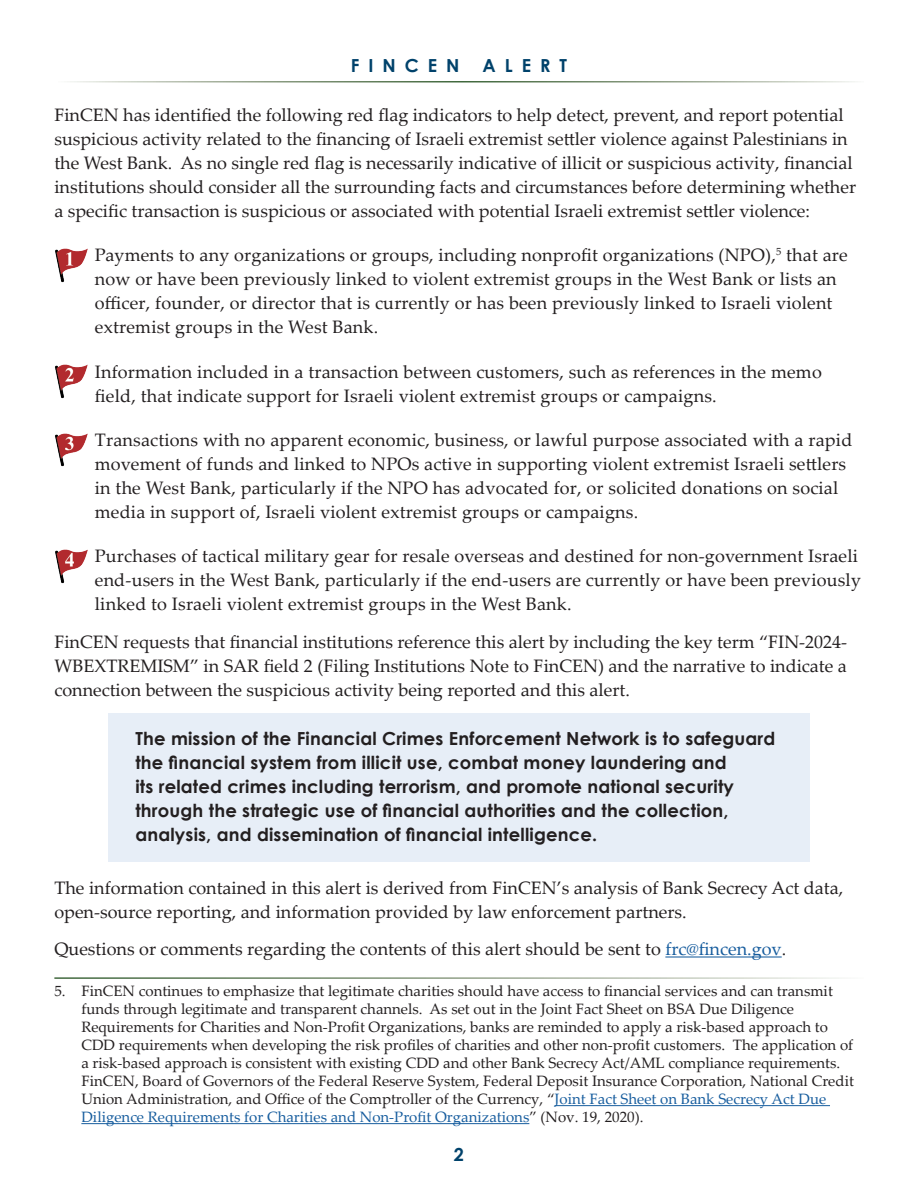
<style>
.page{position:relative;width:918px;height:1188px;background:#fff}
.page>*{position:absolute;margin:0;border:0;box-sizing:border-box;transform-origin:0 0}
.red_flag_blank{font:18px/24px "Palatino Linotype";letter-spacing:.01em;color:#231f20}
.Text{font:18px/24px "Palatino Linotype";color:#231f20}
.Mission{font:700 18px/24px "Century Gothic";letter-spacing:.01em;color:#231f20}
.t1{font:700 18px "Century Gothic";letter-spacing:.5em;color:#00426b}
.Footnote_-_Auto{font:15px/18px "Palatino Linotype";color:#231f20}
.s1{color:#175d9e}
</style>
<div class="page">
<div style="left:108px;top:713px;width:702px;height:149px;background:#e7eef7"></div>
<hr style="left:665px;top:956px;width:117px;height:2px;background:#175d9e">
<img style="left:55px;top:249px;width:33px;height:33px">
<img style="left:55px;top:365px;width:33px;height:34px">
<img style="left:55px;top:433px;width:33px;height:34px">
<img style="left:55px;top:549px;width:33px;height:34px">
<hr style="left:555px;top:1105px;width:275px;height:1px;background:#175d9e">
<hr style="left:81px;top:1123px;width:448px;height:1px;background:#175d9e">
<p class="t1" style="left:351px;top:52px;width:110px">FINCEN</p>
<p class="t1" style="left:483px;top:52px;width:86px">ALERT</p>
<p class="Text" style="left:54px;top:102px;width:803px">FinCEN has identified the following red flag indicators to help detect, prevent, and report potential suspicious activity related to the financing of Israeli extremist settler violence against Palestinians in the West Bank. As no single red flag is necessarily indicative of illicit or suspicious activity, financial institutions should consider all the surrounding facts and circumstances before determining whether a specific transaction is suspicious or associated with potential Israeli extremist settler violence:</p>
<p class="red_flag_blank" style="left:95px;top:243px;width:754px">Payments to any organizations or groups, including nonprofit organizations (NPO),<sup>5</sup> that are now or have been previously linked to violent extremist groups in the West Bank or lists an officer, founder, or director that is currently or has been previously linked to Israeli violent extremist groups in the West Bank.</p>
<p class="red_flag_blank" style="left:95px;top:359px;width:728px">Information included in a transaction between customers, such as references in the memo field, that indicate support for Israeli violent extremist groups or campaigns.</p>
<p class="red_flag_blank" style="left:95px;top:427px;width:759px">Transactions with no apparent economic, business, or lawful purpose associated with a rapid movement of funds and linked to NPOs active in supporting violent extremist Israeli settlers in the West Bank, particularly if the NPO has advocated for, or solicited donations on social media in support of, Israeli violent extremist groups or campaigns.</p>
<p class="red_flag_blank" style="left:95px;top:543px;width:768px">Purchases of tactical military gear for resale overseas and destined for non-government Israeli end-users in the West Bank, particularly if the end-users are currently or have been previously linked to Israeli violent extremist groups in the West Bank.</p>
<p class="Text" style="left:54px;top:629px;width:794px;text-align:justify">FinCEN requests that financial institutions reference this alert by including the key term “FIN-2024- WBEXTREMISM” in SAR field 2 (Filing Institutions Note to FinCEN) and the narrative to indicate a connection between the suspicious activity being reported and this alert.</p>
<p class="Mission" style="left:135px;top:726px;width:642px">The mission of the Financial Crimes Enforcement Network is to safeguard the financial system from illicit use, combat money laundering and<br>its related crimes including terrorism, and promote national security through the strategic use of financial authorities and the collection, analysis, and dissemination of financial intelligence.</p>
<p class="Text" style="left:54px;top:875px;width:790px">The information contained in this alert is derived from FinCEN’s analysis of Bank Secrecy Act data, open-source reporting, and information provided by law enforcement partners.</p>
<p class="Text" style="left:54px;top:936px;width:733px">Questions or comments regarding the contents of this alert should be sent to <span class="s1">frc@fincen.gov</span>.</p>
<p class="Footnote_-_Auto" style="left:81px;top:981px;width:774px;text-indent:-27px">5. FinCEN continues to emphasize that legitimate charities should have access to financial services and can transmit funds through legitimate and transparent channels. As set out in the Joint Fact Sheet on BSA Due Diligence Requirements for Charities and Non-Profit Organizations, banks are reminded to apply a risk-based approach to CDD requirements when developing the risk profiles of charities and other non-profit customers. The application of a risk-based approach is consistent with existing CDD and other Bank Secrecy Act/AML compliance requirements.<br>FinCEN, Board of Governors of the Federal Reserve System, Federal Deposit Insurance Corporation, National Credit Union Administration, and Office of the Comptroller of the Currency, “<span class="s1">Joint Fact Sheet on Bank Secrecy Act Due Diligence Requirements for Charities and Non-Profit Organizations</span>” (Nov. 19, 2020).</p>
<p class="t1" style="left:454px;top:1141px;width:12px">2</p>
</div>
